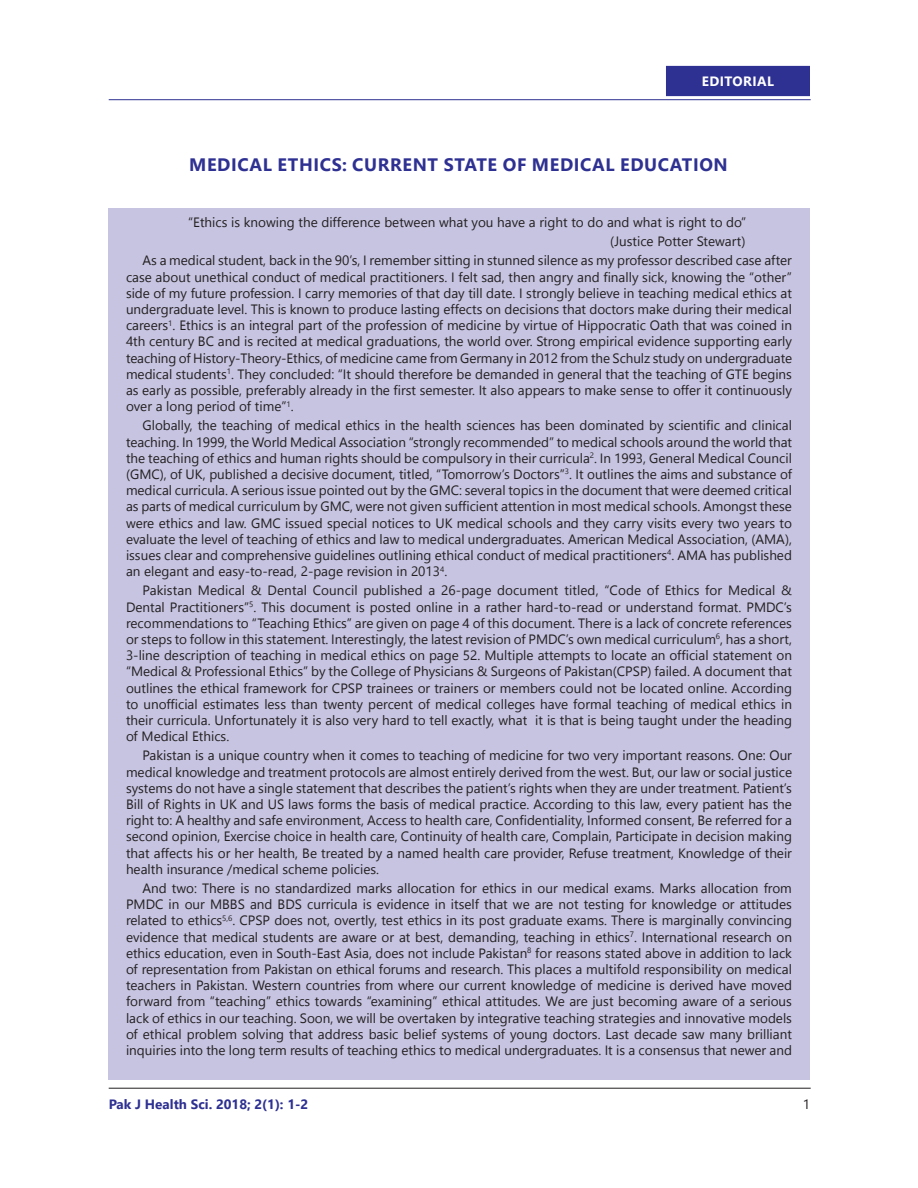
<style>
.page{position:relative;width:918px;height:1188px;background:#fff}
.page>*{position:absolute;margin:0;border:0;box-sizing:border-box;transform-origin:0 0}
.Subhead_1{font:700 18px "Segoe UI";letter-spacing:.035em;color:#2e3092}
.Abstract{font:13.5px/16.2px "Segoe UI";color:#231f20;text-align:justify}
.t1{font:700 13.5px "Segoe UI";color:#2e3092}
.Body_text{font:700 13.5px "Segoe UI";letter-spacing:.035em;color:#fff}
.Body_text-2{font:13.5px "Segoe UI";color:#231f20}
</style>
<div class="page">
<hr style="left:109px;top:99px;width:702px;height:1px;background:#2e3092">
<hr style="left:109px;top:1088px;width:702px;height:1px;background:#231f20">
<div style="left:666px;top:66px;width:144px;height:30px;background:#2e3092"></div>
<div style="left:108px;top:208px;width:702px;height:872px;background:#c6c4e1"></div>
<p class="Body_text" style="left:702px;top:68px;width:74px">EDITORIAL</p>
<p class="Subhead_1" style="left:189px;top:148px;width:540px">MEDICAL ETHICS: CURRENT STATE OF MEDICAL EDUCATION</p>
<p class="Abstract" style="left:188px;top:214px;width:560px">“Ethics is knowing the difference between what you have a right to do and what is right to do”</p>
<p class="Abstract" style="left:610px;top:233px;width:137px">(Justice Potter Stewart)</p>
<p class="Abstract" style="left:126px;top:252px;width:668px;text-indent:16px">As a medical student, back in the 90’s, I remember sitting in stunned silence as my professor described case after case about unethical conduct of medical practitioners. I felt sad, then angry and finally sick, knowing the “other” side of my future profession. I carry memories of that day till date. I strongly believe in teaching medical ethics at undergraduate level. This is known to produce lasting effects on decisions that doctors make during their medical careers<sup>1</sup>. Ethics is an integral part of the profession of medicine by virtue of Hippocratic Oath that was coined in 4th century BC and is recited at medical graduations, the world over. Strong empirical evidence supporting early teaching of History-Theory-Ethics, of medicine came from Germany in 2012 from the Schulz study on undergraduate medical students<sup>1</sup>. They concluded: “It should therefore be demanded in general that the teaching of GTE begins as early as possible, preferably already in the first semester. It also appears to make sense to offer it continuously over a long period of time”<sup>1</sup>.</p>
<p class="Abstract" style="left:126px;top:417px;width:668px;text-indent:16px">Globally, the teaching of medical ethics in the health sciences has been dominated by scientific and clinical teaching. In 1999, the World Medical Association “strongly recommended” to medical schools around the world that the teaching of ethics and human rights should be compulsory in their curricula<sup>2</sup>. In 1993, General Medical Council (GMC), of UK, published a decisive document, titled, “Tomorrow’s Doctors”<sup>3</sup>. It outlines the aims and substance of medical curricula. A serious issue pointed out by the GMC: several topics in the document that were deemed critical as parts of medical curriculum by GMC, were not given sufficient attention in most medical schools. Amongst these were ethics and law. GMC issued special notices to UK medical schools and they carry visits every two years to evaluate the level of teaching of ethics and law to medical undergraduates. American Medical Association, (AMA), issues clear and comprehensive guidelines outlining ethical conduct of medical practitioners<sup>4</sup>. AMA has published an elegant and easy-to-read, 2-page revision in 2013<sup>4</sup>.</p>
<p class="Abstract" style="left:126px;top:582px;width:668px;text-indent:16px">Pakistan Medical &amp; Dental Council published a 26-page document titled, “Code of Ethics for Medical &amp; Dental Practitioners”<sup>5</sup>. This document is posted online in a rather hard-to-read or understand format. PMDC’s recommendations to “Teaching Ethics” are given on page 4 of this document. There is a lack of concrete references or steps to follow in this statement. Interestingly, the latest revision of PMDC’s own medical curriculum<sup>6</sup>, has a short, 3-line description of teaching in medical ethics on page 52. Multiple attempts to locate an official statement on “Medical &amp; Professional Ethics” by the College of Physicians &amp; Surgeons of Pakistan(CPSP) failed. A document that outlines the ethical framework for CPSP trainees or trainers or members could not be located online. According to unofficial estimates less than twenty percent of medical colleges have formal teaching of medical ethics in their curricula. Unfortunately it is also very hard to tell exactly, what it is that is being taught under the heading of Medical Ethics.</p>
<p class="Abstract" style="left:126px;top:747px;width:668px;text-indent:16px">Pakistan is a unique country when it comes to teaching of medicine for two very important reasons. One: Our medical knowledge and treatment protocols are almost entirely derived from the west. But, our law or social justice systems do not have a single statement that describes the patient’s rights when they are under treatment. Patient’s Bill of Rights in UK and US laws forms the basis of medical practice. According to this law, every patient has the right to: A healthy and safe environment, Access to health care, Confidentiality, Informed consent, Be referred for a second opinion, Exercise choice in health care, Continuity of health care, Complain, Participate in decision making that affects his or her health, Be treated by a named health care provider, Refuse treatment, Knowledge of their health insurance /medical scheme policies.</p>
<p class="Abstract" style="left:126px;top:880px;width:668px;text-indent:16px">And two: There is no standardized marks allocation for ethics in our medical exams. Marks allocation from PMDC in our MBBS and BDS curricula is evidence in itself that we are not testing for knowledge or attitudes related to ethics<sup>5,6</sup>. CPSP does not, overtly, test ethics in its post graduate exams. There is marginally convincing evidence that medical students are aware or at best, demanding, teaching in ethics<sup>7</sup>. International research on ethics education, even in South-East Asia, does not include Pakistan<sup>8</sup> for reasons stated above in addition to lack of representation from Pakistan on ethical forums and research. This places a multifold responsibility on medical teachers in Pakistan. Western countries from where our current knowledge of medicine is derived have moved forward from “teaching” ethics towards “examining” ethical attitudes. We are just becoming aware of a serious lack of ethics in our teaching. Soon, we will be overtaken by integrative teaching strategies and innovative models of ethical problem solving that address basic belief systems of young doctors. Last decade saw many brilliant inquiries into the long term results of teaching ethics to medical undergraduates. It is a consensus that newer and</p>
<p class="t1" style="left:109px;top:1092px;width:201px">Pak J Health Sci. 2018; 2(1): 1-2</p>
<p class="Body_text-2" style="left:803px;top:1094px;width:9px">1</p>
</div>
